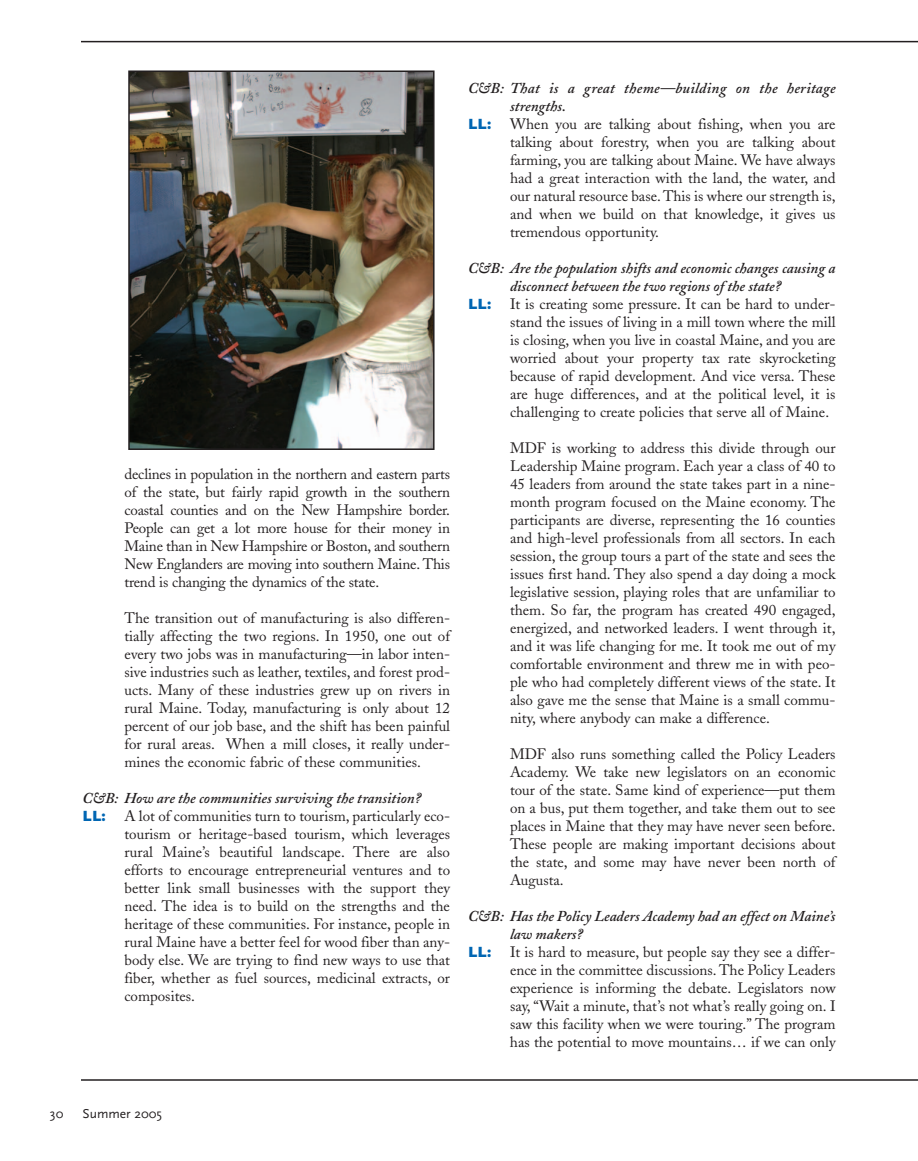
<style>
.page{position:relative;width:918px;height:1161px;background:#fff}
.page>*{position:absolute;margin:0;border:0;box-sizing:border-box;transform-origin:0 0}
.t1{font:15px/18px "Adobe Caslon";color:#231f20;text-align:justify}
.t2{font:italic 600 15px/18px "Adobe Caslon";color:#231f20}
.t3{font:italic 600 15px/18px "Adobe Caslon";letter-spacing:.02em;color:#231f20}
.t4{font:700 15px "Gill Sans";color:#0166b3}
.t5{font:13.5px "Scala Sans";color:#231f20}
</style>
<div class="page">
<hr style="left:81px;top:41px;width:837px;height:1px;background:#231f20">
<hr style="left:81px;top:1079px;width:837px;height:2px;background:#231f20">
<img style="left:131px;top:73px;width:301px;height:374px">
<div style="left:128px;top:70px;width:307px;height:380px;border:2px solid #231f20"></div>
<p class="t1" style="left:124px;top:467px;width:327px">declines in population in the northern and eastern parts of the state, but fairly rapid growth in the southern coastal counties and on the New Hampshire border.<br>People can get a lot more house for their money in Maine than in New Hampshire or Boston, and southern New Englanders are moving into southern Maine. This trend is changing the dynamics of the state.</p>
<p class="t1" style="left:124px;top:611px;width:327px">The transition out of manufacturing is also differen&shy;tially affecting the two regions. In 1950, one out of every two jobs was in manufacturing—in labor inten&shy;sive industries such as leather, textiles, and forest prod&shy;ucts. Many of these industries grew up on rivers in rural Maine. Today, manufacturing is only about 12 percent of our job base, and the shift has been painful for rural areas. When a mill closes, it really under&shy;mines the economic fabric of these communities.</p>
<p class="t2" style="left:82px;top:791px;width:340px">C&amp;B: How are the communities surviving the transition?</p>
<p class="t4" style="left:82px;top:807px;width:25px">LL:</p>
<p class="t1" style="left:124px;top:809px;width:327px">A lot of communities turn to tourism, particularly eco&shy;tourism or heritage-based tourism, which leverages rural Maine’s beautiful landscape. There are also efforts to encourage entrepreneurial ventures and to better link small businesses with the support they need. The idea is to build on the strengths and the heritage of these communities. For instance, people in rural Maine have a better feel for wood fiber than any&shy;body else. We are trying to find new ways to use that fiber, whether as fuel sources, medicinal extracts, or composites.</p>
<p class="t3" style="left:510px;top:82px;width:327px;text-indent:-42px">C&amp;B: That is a great theme—building on the heritage strengths.</p>
<p class="t4" style="left:468px;top:115px;width:25px">LL:</p>
<p class="t1" style="left:510px;top:117px;width:327px">When you are talking about fishing, when you are talking about forestry, when you are talking about farming, you are talking about Maine. We have always had a great interaction with the land, the water, and our natural resource base. This is where our strength is, and when we build on that knowledge, it gives us tremendous opportunity.</p>
<p class="t2" style="left:510px;top:262px;width:327px;text-indent:-42px">C&amp;B: Are the population shifts and economic changes causing a disconnect between the two regions of the state?</p>
<p class="t4" style="left:468px;top:295px;width:25px">LL:</p>
<p class="t1" style="left:510px;top:297px;width:327px">It is creating some pressure. It can be hard to under&shy;stand the issues of living in a mill town where the mill is closing, when you live in coastal Maine, and you are worried about your property tax rate skyrocketing because of rapid development. And vice versa. These are huge differences, and at the political level, it is challenging to create policies that serve all of Maine.</p>
<p class="t1" style="left:510px;top:441px;width:327px">MDF is working to address this divide through our Leadership Maine program. Each year a class of 40 to 45 leaders from around the state takes part in a nine&shy;month program focused on the Maine economy. The participants are diverse, representing the 16 counties and high-level professionals from all sectors. In each session, the group tours a part of the state and sees the issues first hand. They also spend a day doing a mock legislative session, playing roles that are unfamiliar to them. So far, the program has created 490 engaged, energized, and networked leaders. I went through it, and it was life changing for me. It took me out of my comfortable environment and threw me in with peo&shy;ple who had completely different views of the state. It also gave me the sense that Maine is a small commu&shy;nity, where anybody can make a difference.</p>
<p class="t1" style="left:510px;top:747px;width:327px">MDF also runs something called the Policy Leaders Academy. We take new legislators on an economic tour of the state. Same kind of experience—put them on a bus, put them together, and take them out to see places in Maine that they may have never seen before.<br>These people are making important decisions about the state, and some may have never been north of Augusta.</p>
<p class="t2" style="left:510px;top:910px;width:327px;text-indent:-42px">C&amp;B: Has the Policy Leaders Academy had an effect on Maine’s law makers?</p>
<p class="t4" style="left:468px;top:943px;width:25px">LL:</p>
<p class="t1" style="left:510px;top:945px;width:327px">It is hard to measure, but people say they see a differ&shy;ence in the committee discussions. The Policy Leaders experience is informing the debate. Legislators now say, “Wait a minute, that’s not what’s really going on. I saw this facility when we were touring.” The program has the potential to move mountains… if we can only</p>
<p class="t5" style="left:50px;top:1106px;width:15px">30</p>
<p class="t5" style="left:82px;top:1106px;width:81px">Summer 2005</p>
</div>
